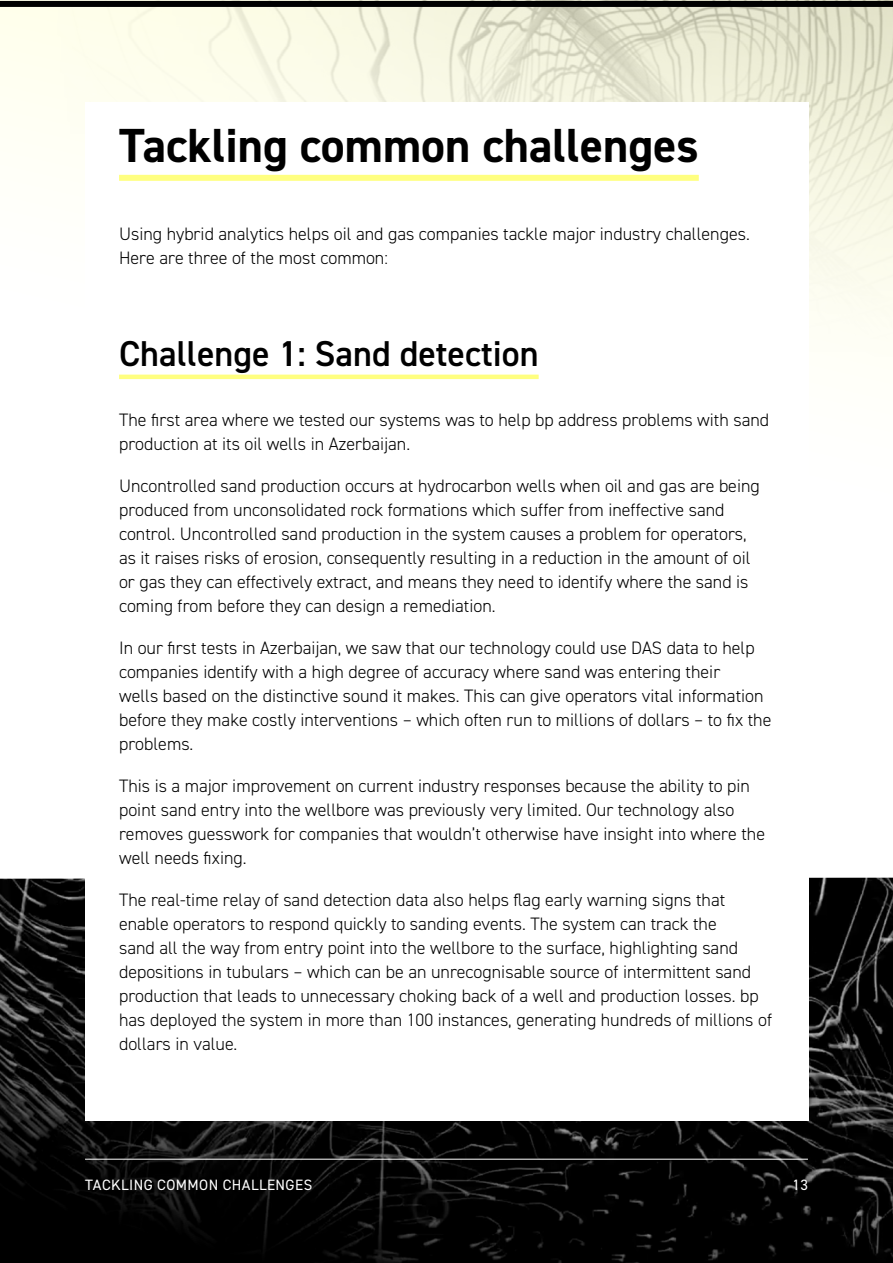
<style>
.page{position:relative;width:893px;height:1263px;background:#fff}
.page>*{position:absolute;margin:0;border:0;box-sizing:border-box;transform-origin:0 0}
.Heading-30pt-Boxed-Y{font:700 48px "DIN2014";color:#000}
.Heading-28pt-Child{font:600 36px "DIN2014";color:#000}
.Body-12pt{font:300 18px/24px "DIN2014";color:#000}
.t1{font:15px "DIN2014";letter-spacing:.03em;color:#fff}
</style>
<div class="page">
<svg style="left:0;top:878px;width:893px;height:385px;fill:#000"></svg>
<img style="left:1px;top:0;width:892px;height:343px">
<div style="left:0;top:1px;width:893px;height:6px;background:#000"></div>
<hr style="left:85px;top:1159px;width:723px;height:1px;background:#fff">
<div style="left:85px;top:102px;width:723px;height:1019px;background:#fff"></div>
<div style="left:119px;top:175px;width:580px;height:6px;background:#ffff80"></div>
<hr style="left:119px;top:375px;width:420px;height:4px;background:#ffff80">
<p class="Heading-30pt-Boxed-Y" style="left:119px;top:114px;width:581px">Tackling common challenges</p>
<p class="Body-12pt" style="left:119px;top:222px;width:632px">Using hybrid analytics helps oil and gas companies tackle major industry challenges.<br>Here are three of the most common:</p>
<p class="Heading-28pt-Child" style="left:119px;top:330px;width:421px">Challenge 1: Sand detection</p>
<p class="Body-12pt" style="left:119px;top:408px;width:652px">The first area where we tested our systems was to help bp address problems with sand production at its oil wells in Azerbaijan.</p>
<p class="Body-12pt" style="left:119px;top:474px;width:642px">Uncontrolled sand production occurs at hydrocarbon wells when oil and gas are being produced from unconsolidated rock formations which suffer from ineffective sand control. Uncontrolled sand production in the system causes a problem for operators, as it raises risks of erosion, consequently resulting in a reduction in the amount of oil or gas they can effectively extract, and means they need to identify where the sand is coming from before they can design a remediation.</p>
<p class="Body-12pt" style="left:119px;top:636px;width:654px">In our first tests in Azerbaijan, we saw that our technology could use DAS data to help companies identify with a high degree of accuracy where sand was entering their<br>wells based on the distinctive sound it makes. This can give operators vital information before they make costly interventions – which often run to millions of dollars – to fix the problems.</p>
<p class="Body-12pt" style="left:119px;top:774px;width:647px">This is a major improvement on current industry responses because the ability to pin point sand entry into the wellbore was previously very limited. Our technology also removes guesswork for companies that wouldn’t otherwise have insight into where the well needs fixing.</p>
<p class="Body-12pt" style="left:119px;top:888px;width:655px">The real-time relay of sand detection data also helps flag early warning signs that enable operators to respond quickly to sanding events. The system can track the<br>sand all the way from entry point into the wellbore to the surface, highlighting sand depositions in tubulars – which can be an unrecognisable source of intermittent sand production that leads to unnecessary choking back of a well and production losses. bp has deployed the system in more than 100 instances, generating hundreds of millions of dollars in value.</p>
<p class="t1" style="left:85px;top:1176px;width:227px">TACKLI NG COMMON CHALLENGES</p>
<p class="t1" style="left:793px;top:1176px;width:17px">13</p>
</div>
